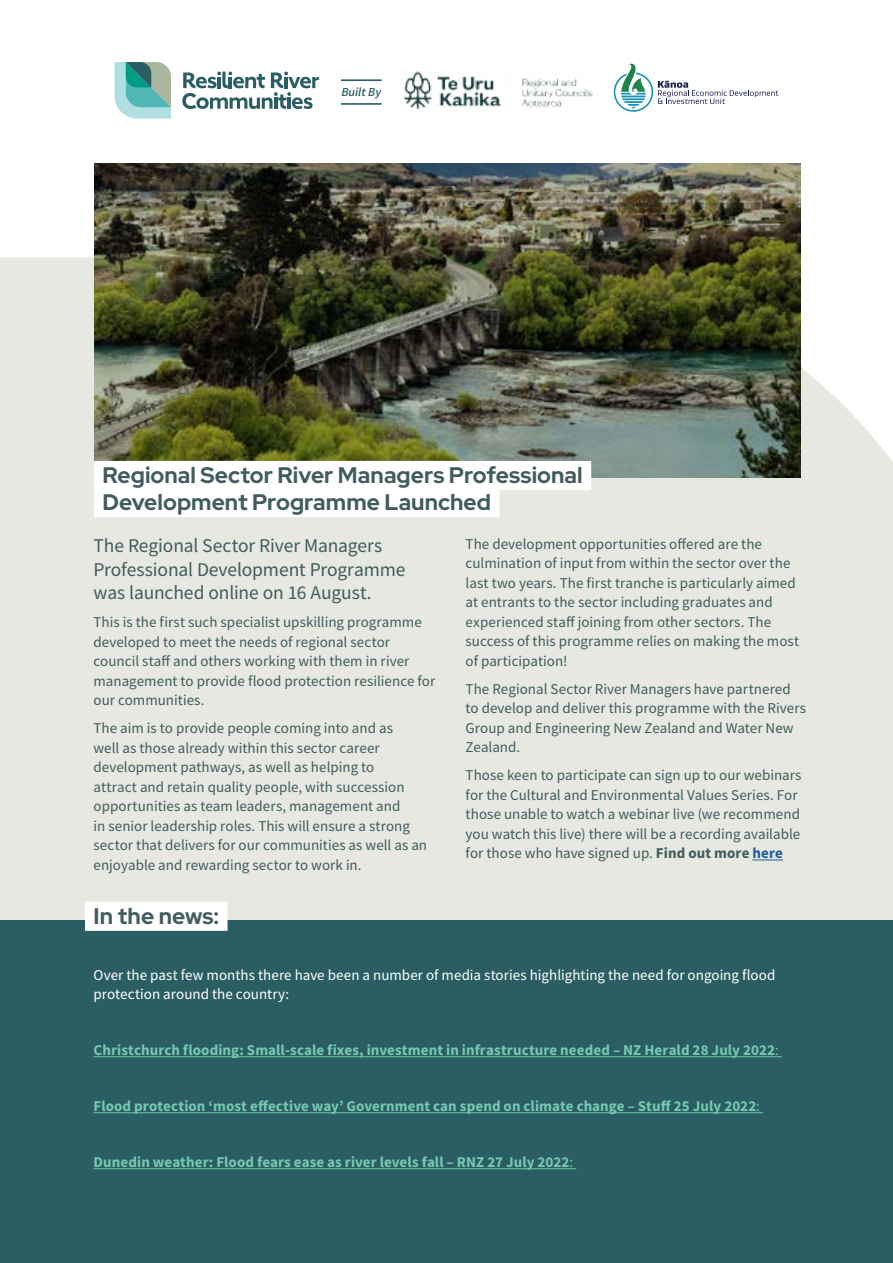
<style>
.page{position:relative;width:893px;height:1263px;background:#fff}
.page>*{position:absolute;margin:0;border:0;box-sizing:border-box;transform-origin:0 0}
.t1{font:300 22.5px/27px "Red Hat Display";letter-spacing:.005em;color:#415c5e}
.t2{font:19.5px/23.4px "Source Sans Pro";letter-spacing:-.005em;color:#415c5e}
.t3{font:15px/19.5px "Source Sans Pro";letter-spacing:.005em;color:#415c5e}
.t4{font:700 15px "Source Sans Pro";letter-spacing:.005em;color:#75c9b0}
.t5{font:15px/19.5px "Source Sans Pro";letter-spacing:.005em;color:#fff}
.t6{font:italic 600 12.3px "Source Sans Pro";color:#2b5e64}
.s1{font-weight:700}
.s2{font-weight:700;color:#215e9e}
.s3{font-weight:400}
</style>
<div class="page">
<svg style="left:182px;top:72px;width:137px;height:37px"></svg>
<svg style="left:115px;top:62px;width:56px;height:57px;background:#82bdb7"></svg>
<img style="left:403px;top:71px;width:189px;height:38px">
<hr style="left:341px;top:79px;width:41px;height:2px;background:#2b5e64">
<hr style="left:341px;top:103px;width:41px;height:2px;background:#2b5e64">
<svg style="left:614px;top:63px;width:164px;height:49px"></svg>
<div style="left:0;top:257px;width:893px;height:663px;background:#e6e8e1"></div>
<hr style="left:752px;top:859px;width:31px;height:1px;background:#215e9e">
<img style="left:95px;top:164px;width:705px;height:314px">
<div style="left:94px;top:461px;width:497px;height:29px;background:#fff"></div>
<div style="left:94px;top:488px;width:405px;height:29px;background:#fff"></div>
<div style="left:0;top:920px;width:893px;height:343px;background:#2b5e63"></div>
<div style="left:85px;top:901px;width:143px;height:30px;background:#fff"></div>
<hr style="left:94px;top:1056px;width:688px;height:1px;background:#75c9b0">
<hr style="left:94px;top:1112px;width:669px;height:1px;background:#75c9b0">
<hr style="left:94px;top:1168px;width:482px;height:1px;background:#75c9b0">
<p class="t6" style="left:341px;top:84px;width:41px">Built By</p>
<h1 class="t1" style="left:102px;top:461px;width:482px">Regional Sector River Managers Professional<br>Development Programme Launched</h1>
<h2 class="t2" style="left:94px;top:534px;width:313px">The Regional Sector River Managers<br>Professional Development Programme was launched online on 16 August.</h2>
<p class="t3" style="left:94px;top:612px;width:343px">This is the first such specialist upskilling programme developed to meet the needs of regional sector council staff and others working with them in river management to provide flood protection resilience for our communities.</p>
<p class="t3" style="left:94px;top:718px;width:335px">The aim is to provide people coming into and as<br>well as those already within this sector career development pathways, as well as helping to<br>attract and retain quality people, with succession opportunities as team leaders, management and<br>in senior leadership roles. This will ensure a strong sector that delivers for our communities as well as an enjoyable and rewarding sector to work in.</p>
<h1 class="t1" style="left:94px;top:902px;width:127px">In the news:</h1>
<p class="t3" style="left:466px;top:534px;width:335px">The development opportunities offered are the culmination of input from within the sector over the last two years. The first tranche is particularly aimed at entrants to the sector including graduates and experienced staff joining from other sectors. The success of this programme relies on making the most of participation!</p>
<p class="t3" style="left:466px;top:679px;width:342px">The Regional Sector River Managers have partnered to develop and deliver this programme with the Rivers Group and Engineering New Zealand and Water New Zealand.</p>
<p class="t3" style="left:466px;top:766px;width:337px">Those keen to participate can sign up to our webinars for the Cultural and Environmental Values Series. For those unable to watch a webinar live (we recommend you watch this live) there will be a recording available for those who have signed up. <span class="s1">Find out more</span> <span class="s2">here</span></p>
<p class="t5" style="left:94px;top:965px;width:683px">Over the past few months there have been a number of media stories highlighting the need for ongoing flood protection around the country:</p>
<p class="t4" style="left:94px;top:1040px;width:687px">Christchurch flooding: Small-scale fixes, investment in infrastructure needed – NZ Herald 28 July 2022<span class="s3">:</span></p>
<p class="t4" style="left:94px;top:1096px;width:668px">Flood protection ‘most effective way’ Government can spend on climate change – Stuff 25 July 2022<span class="s3">:</span></p>
<p class="t4" style="left:94px;top:1152px;width:481px">Dunedin weather: Flood fears ease as river levels fall – RNZ 27 July 2022<span class="s3">:</span></p>
</div>
